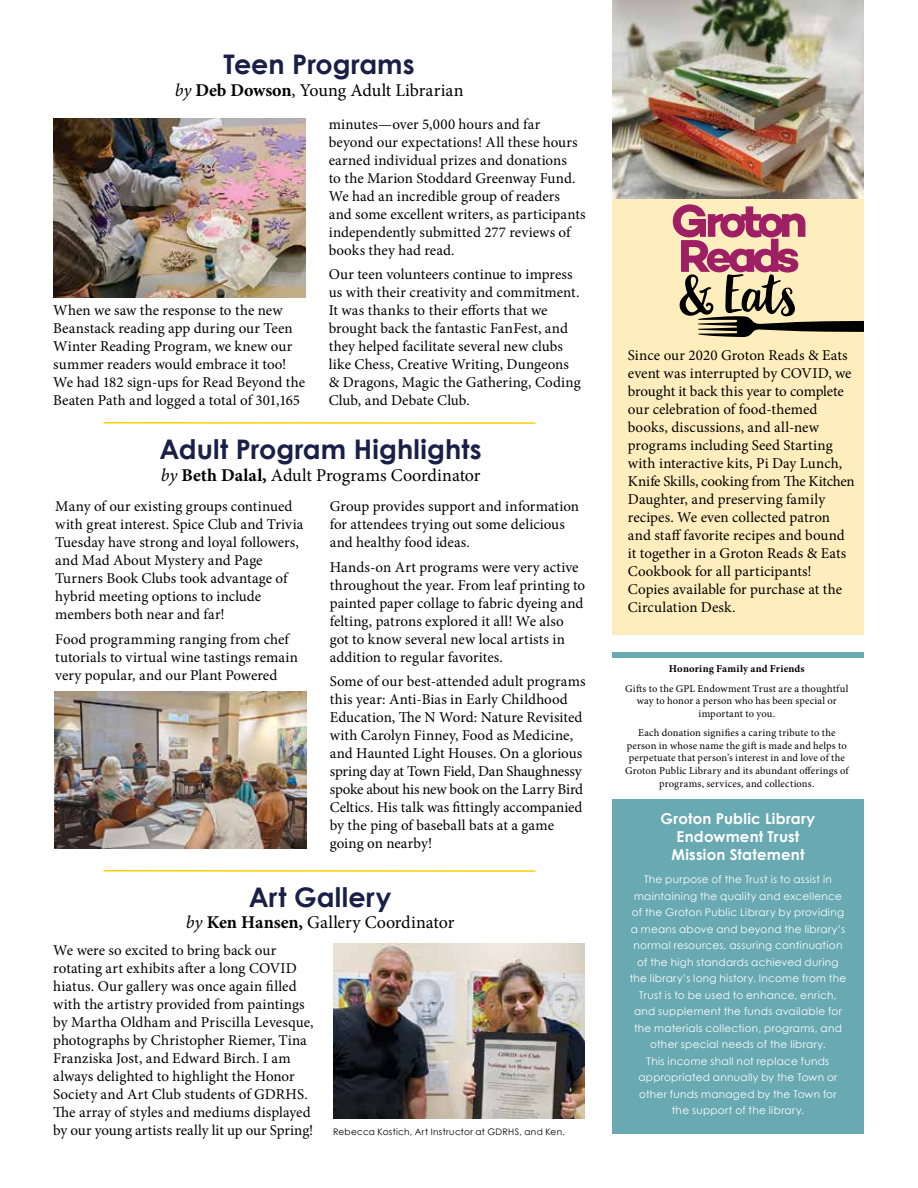
<style>
.page{position:relative;width:918px;height:1188px;background:#fff}
.page>*{position:absolute;margin:0;border:0;box-sizing:border-box;transform-origin:0 0}
.t1{font:700 27px "Century Gothic";letter-spacing:.005em;color:#1a1f48}
.t2{font:18px "Minion Pro";letter-spacing:-.005em;color:#000}
.t3{font:15px/18px "Minion Pro";color:#000}
.t4{font:700 15px/18px "Century Gothic";letter-spacing:.015em;color:#fff;text-align:center}
.t5{font:10.5px/16.5px "Century Gothic";letter-spacing:.025em;color:#fff;text-align:center}
.t6{font:10.5px/12.6px "Minion Pro";letter-spacing:.015em;color:#000;text-align:center}
.t7{font:10.5px "Minion Variable Concept";letter-spacing:.015em;color:#000}
.t8{font:9px "Century Gothic";letter-spacing:.03em;color:#000}
.s1{font-style:italic}
.s2{font-weight:700}
</style>
<div class="page">
<div style="left:612px;top:43px;width:252px;height:592px;background:#ffeebd"></div>
<div style="left:612px;top:799px;width:252px;height:335px;background:#68a9b2"></div>
<div style="left:612px;top:652px;width:252px;height:6px;background:#68a9b2"></div>
<hr style="left:104px;top:422px;width:432px;height:2px;background:#ffcf01">
<hr style="left:104px;top:870px;width:432px;height:2px;background:#ffcf01">
<img style="left:612px;top:0;width:252px;height:199px">
<svg style="left:673px;top:204px;width:191px;height:133px"></svg>
<img style="left:53px;top:118px;width:252px;height:180px">
<img style="left:333px;top:944px;width:252px;height:175px">
<img style="left:54px;top:692px;width:252px;height:156px">
<h1 class="t1" style="left:224px;top:47px;width:193px">Teen Programs</h1>
<p class="t2" style="left:175px;top:78px;width:290px"><span class="s1">by</span> <span class="s2">Deb Dowson</span>, Young Adult Librarian</p>
<p class="t3" style="left:53px;top:302px;width:253px">When we saw the response to the new Beanstack reading app during our Teen Winter Reading Program, we knew our summer readers would embrace it too!<br>We had 182 sign-ups for Read Beyond the Beaten Path and logged a total of 301,165</p>
<p class="t3" style="left:329px;top:115px;width:258px">minutes—over 5,000 hours and far beyond our expectations! All these hours earned individual prizes and donations<br>to the Marion Stoddard Greenway Fund.<br>We had an incredible group of readers and some excellent writers, as participants independently submitted 277 reviews of books they had read.</p>
<p class="t3" style="left:329px;top:266px;width:254px">Our teen volunteers continue to impress us with their creativity and commitment.<br>It was thanks to their efforts that we brought back the fantastic FanFest, and they helped facilitate several new clubs like Chess, Creative Writing, Dungeons &amp; Dragons, Magic the Gathering, Coding Club, and Debate Club.</p>
<h1 class="t1" style="left:160px;top:432px;width:324px">Adult Program Highlights</h1>
<p class="t2" style="left:161px;top:463px;width:321px"><span class="s1">by</span> <span class="s2">Beth Dalal,</span> Adult Programs Coordinator</p>
<p class="t3" style="left:55px;top:497px;width:250px">Many of our existing groups continued with great interest. Spice Club and Trivia Tuesday have strong and loyal followers, and Mad About Mystery and Page Turners Book Clubs took advantage of hybrid meeting options to include members both near and far!</p>
<p class="t3" style="left:55px;top:630px;width:244px">Food programming ranging from chef tutorials to virtual wine tastings remain very popular, and our Plant Powered</p>
<p class="t3" style="left:330px;top:497px;width:251px">Group provides support and information for attendees trying out some delicious and healthy food ideas.</p>
<p class="t3" style="left:330px;top:558px;width:257px">Hands-on Art programs were very active throughout the year. From leaf printing to painted paper collage to fabric dyeing and felting, patrons explored it all! We also got to know several new local artists in addition to regular favorites.</p>
<p class="t3" style="left:330px;top:673px;width:257px">Some of our best-attended adult programs this year: Anti-Bias in Early Childhood Education, The N Word: Nature Revisited with Carolyn Finney, Food as Medicine, and Haunted Light Houses. On a glorious spring day at Town Field, Dan Shaughnessy spoke about his new book on the Larry Bird Celtics. His talk was fittingly accompanied by the ping of baseball bats at a game going on nearby!</p>
<h1 class="t1" style="left:249px;top:880px;width:144px">Art Gallery</h1>
<p class="t2" style="left:186px;top:911px;width:270px"><span class="s1">by</span> <span class="s2">Ken Hansen,</span> Gallery Coordinator</p>
<p class="t3" style="left:53px;top:941px;width:262px">We were so excited to bring back our rotating art exhibits after a long COVID hiatus. Our gallery was once again filled with the artistry provided from paintings by Martha Oldham and Priscilla Levesque, photographs by Christopher Riemer, Tina Franziska Jost, and Edward Birch. I am always delighted to highlight the Honor Society and Art Club students of GDRHS.<br>The array of styles and mediums displayed by our young artists really lit up our Spring!</p>
<p class="t8" style="left:333px;top:1126px;width:233px">Rebecca Kostich, Art Instructor at GDRHS, and Ken.</p>
<p class="t3" style="left:628px;top:346px;width:228px">Since our 2020 Groton Reads &amp; Eats event was interrupted by COVID, we brought it back this year to complete our celebration of food-themed books, discussions, and all-new programs including Seed Starting with interactive kits, Pi Day Lunch, Knife Skills, cooking from The Kitchen Daughter, and preserving family recipes. We even collected patron and staff favorite recipes and bound it together in a Groton Reads &amp; Eats Cookbook for all participants!<br>Copies available for purchase at the Circulation Desk.</p>
<p class="t7" style="left:669px;top:662px;width:137px">Honoring Family and Friends</p>
<p class="t6" style="left:625px;top:682px;width:225px">Gifts to the GPL Endowment Trust are a thoughtful way to honor a person who has been special or important to you.</p>
<p class="t6" style="left:625px;top:727px;width:225px">Each donation signifies a caring tribute to the person in whose name the gift is made and helps to perpetuate that person’s interest in and love of the Groton Public Library and its abundant offerings of programs, services, and collections.</p>
<p class="t4" style="left:661px;top:809px;width:156px">Groton Public Library<br>Endowment Trust<br>Mission Statement</p>
<p class="t5" style="left:630px;top:871px;width:218px">The purpose of the Trust is to assist in maintaining the quality and excellence of the Groton Public Library by providing a means above and beyond the library’s normal resources, assuring continuation of the high standards achieved during the library’s long history. Income from the Trust is to be used to enhance, enrich, and supplement the funds available for the materials collection, programs, and other special needs of the library.<br>This income shall not replace funds appropriated annually by the Town or other funds managed by the Town for the support of the library.</p>
</div>
